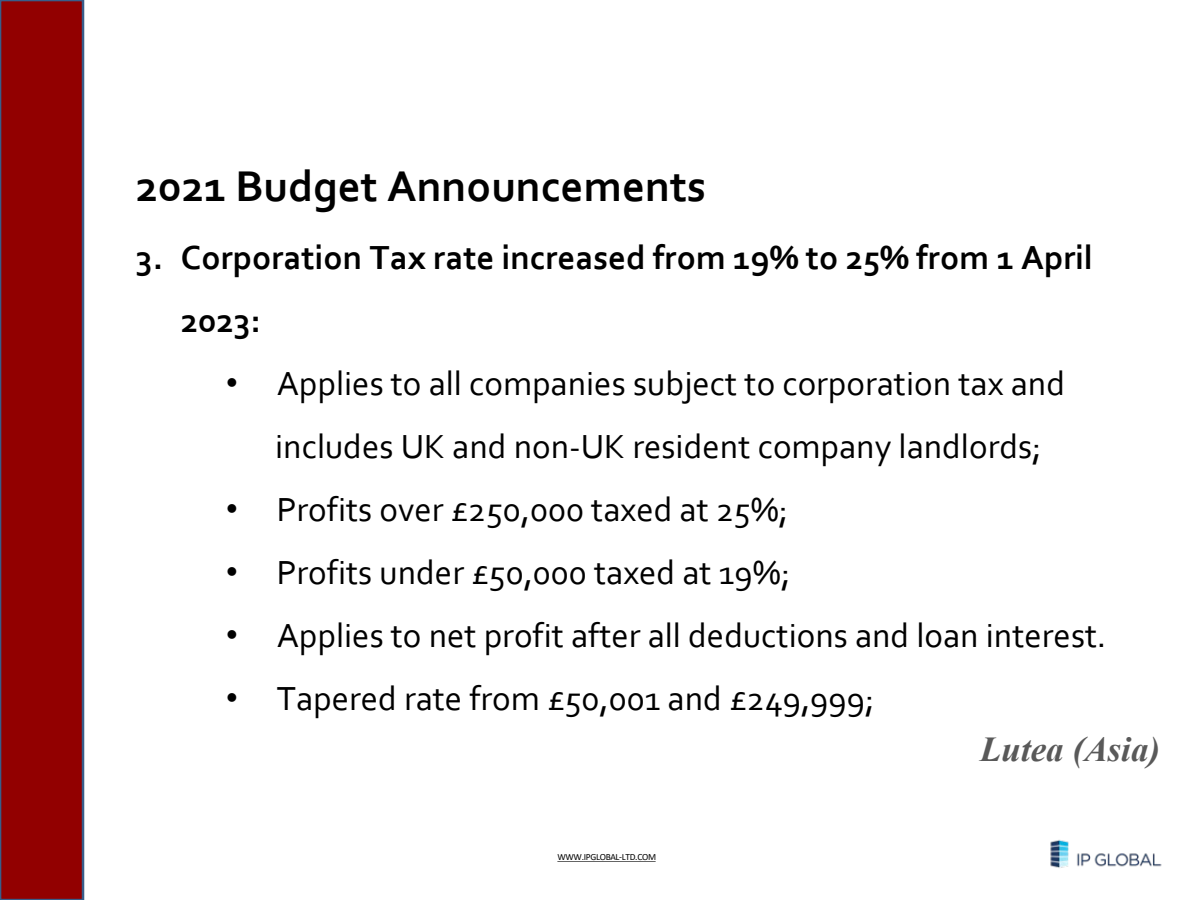
<style>
.page{position:relative;width:1200px;height:900px;background:#fff}
.page>*{position:absolute;margin:0;border:0;box-sizing:border-box;transform-origin:0 0}
.t1{font:700 45px "Corbel";color:#000}
.t2{font:35px "Corbel";color:#000}
.t3{font:700 35px "Corbel";color:#000}
.t4{font:italic 700 35px "Times New Roman";color:#595959}
.t5{font:9.5px "Calibri";letter-spacing:-.035em;color:#000}
.s1{font-family:"Arial"}
</style>
<div class="page">
<svg style="left:557px;top:861px;width:99px;height:1px"></svg>
<img style="left:1050px;top:840px;width:112px;height:28px">
<svg style="left:0;top:0;width:84px;height:900px;background:#8b060a"></svg>
<p class="t1" style="left:136px;top:158px;width:572px">2021 Budget Announcements</p>
<p class="t3" style="left:136px;top:236px;width:959px">3. Corporation Tax rate increased from 19% to 25% from 1 April</p>
<p class="t3" style="left:181px;top:299px;width:82px">2023:</p>
<p class="t2" style="left:226px;top:362px;width:841px"><span class="s1">•</span> Applies to all companies subject to corporation tax and</p>
<p class="t2" style="left:275px;top:425px;width:768px">includes UK and non-UK resident company landlords;</p>
<p class="t2" style="left:226px;top:488px;width:564px"><span class="s1">•</span> Profits over £250,000 taxed at 25%;</p>
<p class="t2" style="left:226px;top:551px;width:566px"><span class="s1">•</span> Profits under £50,000 taxed at 19%;</p>
<p class="t2" style="left:226px;top:614px;width:882px"><span class="s1">•</span> Applies to net profit after all deductions and loan interest.</p>
<p class="t2" style="left:226px;top:677px;width:650px"><span class="s1">•</span> Tapered rate from £50,001 and £249,999;</p>
<p class="t4" style="left:980px;top:725px;width:181px">Lutea (Asia)</p>
<p class="t5" style="left:557px;top:850px;width:100px">WWW.IPGLOBAL-LTD.COM</p>
</div>
